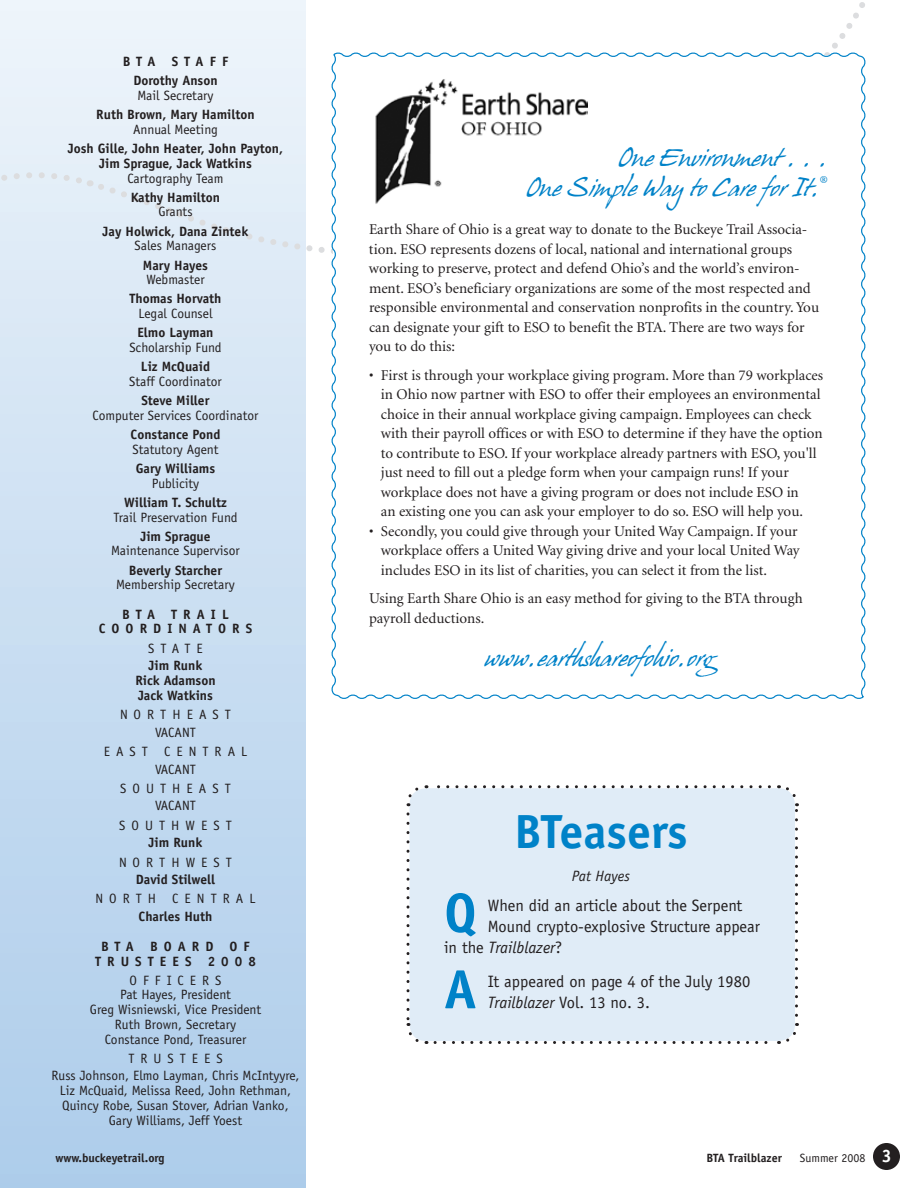
<style>
.page{position:relative;width:918px;height:1188px;background:#fff}
.page>*{position:absolute;margin:0;border:0;box-sizing:border-box;transform-origin:0 0}
.t1{font:700 55.2px "Officina Sans";color:#0082c8}
.t2{font:700 48px "Officina Sans";letter-spacing:-.02em;color:#0082c8}
.t3{font:22.5px/30px "Hans Hand";color:#0082c8;text-align:right}
.t4{font:16.5px/21px "Officina Sans";color:#231f20}
.t5{font:italic 16.5px "Officina Sans";color:#231f20}
.t6{font:15px/19.5px "Minion";color:#231f20}
.t7{font:italic 15px "Officina Sans";color:#231f20}
.t8{font:13.5px/17.7px "Officina Sans";color:#231f20}
.t9{font:700 13.5px/14.7px "Officina Sans";color:#231f20}
.t10{font:700 13.5px/14.7px "Officina Sans";letter-spacing:.45em;color:#231f20}
.t11{font:700 12px "Officina Sans";color:#231f20}
.t12{font:12px "Officina Sans";color:#231f20}
.s1{font-style:normal}
.s2{font-style:italic}
</style>
<div class="page">
<div style="left:0;top:0;width:306px;height:1188px;background:linear-gradient(to bottom,#edf4fa,#acccea)"></div>
<div style="left:873px;top:1143px;width:27px;height:27px;background:#231f20;border-radius:50%"></div>
<svg style="left:183px;top:0;width:682px;height:343px"></svg>
<div style="left:0;top:172px;width:182px;height:48px;background:#e3eef8"></div>
<div style="left:408px;top:787px;width:388px;height:255px;background:#e0ecf7;border-radius:18px"></div>
<svg style="left:406px;top:814px;width:21px;height:230px"></svg>
<svg style="left:435px;top:1023px;width:364px;height:21px"></svg>
<svg style="left:778px;top:785px;width:20px;height:230px"></svg>
<svg style="left:406px;top:785px;width:363px;height:21px"></svg>
<svg style="left:330px;top:51px;width:536px;height:648px"></svg>
<img style="left:340px;top:77px;width:127px;height:129px">
<img style="left:461px;top:87px;width:126px;height:56px">
<p class="t9" style="left:123px;top:54px;width:51px">BTA Sta</p>
<p class="t9" style="left:133px;top:52px;width:96px;line-height:19.2px;text-indent:76px">f f<br>Dorothy Anson</p>
<p class="t8" style="left:137px;top:87px;width:78px">Mail Secretary</p>
<p class="t9" style="left:96px;top:107px;width:160px">Ruth Brown, Mary H amilton</p>
<p class="t8" style="left:133px;top:121px;width:86px">Annual Meeting</p>
<p class="t9" style="left:68px;top:141px;width:217px;text-align:center">Josh Gille, John H eater, John Payton,<br>Jim Sprague, Jack Watkins</p>
<p class="t8" style="left:127px;top:169px;width:98px">Cartography Team</p>
<p class="t9" style="left:131px;top:190px;width:91px">Kathy H amilton</p>
<p class="t8" style="left:158px;top:203px;width:36px">Grants</p>
<p class="t9" style="left:103px;top:224px;width:147px">Jay H olwick, Dana Zintek</p>
<p class="t8" style="left:135px;top:237px;width:83px">Sales Managers</p>
<p class="t9" style="left:143px;top:257px;width:66px">Mary H ayes</p>
<p class="t8" style="left:146px;top:271px;width:60px">Webmaster</p>
<p class="t9" style="left:129px;top:291px;width:94px">Thomas H orvath</p>
<p class="t8" style="left:138px;top:305px;width:76px">Legal Counsel</p>
<p class="t9" style="left:138px;top:325px;width:77px">Elmo Layman</p>
<p class="t8" style="left:129px;top:339px;width:94px">Scholarship Fund</p>
<p class="t9" style="left:141px;top:359px;width:71px">Liz McQuaid</p>
<p class="t8" style="left:129px;top:373px;width:94px">Staff Coordinator</p>
<p class="t9" style="left:141px;top:393px;width:69px">Steve Miller</p>
<p class="t8" style="left:92px;top:406px;width:168px">Computer Services Coordinator</p>
<p class="t9" style="left:131px;top:427px;width:91px">Constance Pond</p>
<p class="t8" style="left:132px;top:440px;width:88px">Statutory Agent</p>
<p class="t9" style="left:136px;top:461px;width:81px">Gary Williams</p>
<p class="t8" style="left:152px;top:474px;width:49px">Publicity</p>
<p class="t9" style="left:124px;top:495px;width:104px">William T. Schultz</p>
<p class="t8" style="left:113px;top:508px;width:126px">Trail Preservation Fund</p>
<p class="t9" style="left:140px;top:529px;width:72px">Jim Sprague</p>
<p class="t8" style="left:111px;top:542px;width:130px">Maintenance Supervisor</p>
<p class="t9" style="left:129px;top:563px;width:95px">Beverly Starcher</p>
<p class="t8" style="left:116px;top:576px;width:120px">Membership Secretary</p>
<p class="t9" style="left:99px;top:607px;width:97px;text-indent:23px">BTA Trail<br>C oordi</p>
<p class="t9" style="left:178px;top:621px;width:28px">n ator</p>
<p class="t9" style="left:246px;top:621px;width:8px">s</p>
<p class="t8" style="left:148px;top:639px;width:24px">S tat</p>
<p class="t8" style="left:196px;top:639px;width:8px">e</p>
<p class="t9" style="left:135px;top:658px;width:82px;text-align:center">Jim Runk<br>Rick Adamson<br>Jack Watkins</p>
<p class="t8" style="left:120px;top:706px;width:51px">North</p>
<p class="t8" style="left:155px;top:706px;width:56px;text-indent:31px">e ast<br>VACANT</p>
<p class="t8" style="left:104px;top:742px;width:12px">East</p>
<p class="t8" style="left:155px;top:742px;width:94px;text-indent:9px">Cent ral<br>VACANT</p>
<p class="t8" style="left:120px;top:779px;width:38px">South</p>
<p class="t8" style="left:187px;top:779px;width:24px">e ast</p>
<p class="t8" style="left:119px;top:796px;width:50px;line-height:19.2px;text-indent:36px">Vacant<br>Southw</p>
<p class="t8" style="left:201px;top:816px;width:23px">e st</p>
<p class="t9" style="left:149px;top:835px;width:55px">Jim Runk</p>
<p class="t8" style="left:119px;top:853px;width:53px">Northw</p>
<p class="t8" style="left:201px;top:853px;width:23px">e st</p>
<p class="t9" style="left:136px;top:872px;width:81px">David Stilwell</p>
<p class="t8" style="left:96px;top:890px;width:51px">North</p>
<p class="t8" style="left:172px;top:890px;width:85px">Cent ral</p>
<p class="t9" style="left:139px;top:909px;width:75px">Charles H uth</p>
<p class="t9" style="left:101px;top:939px;width:76px">BTA Board</p>
<p class="t10" style="left:95px;top:939px;width:162px;text-indent:135px">o f<br>Tr ustees 2008</p>
<p class="t8" style="left:129px;top:971px;width:12px">Offic</p>
<p class="t8" style="left:190px;top:971px;width:32px">ers</p>
<p class="t8" style="left:120px;top:986px;width:112px">Pat Hayes, President</p>
<p class="t8" style="left:90px;top:1001px;width:173px">Greg Wisniewski, Vice President</p>
<p class="t8" style="left:115px;top:1015px;width:123px">Ruth Brown, Secretary</p>
<p class="t8" style="left:105px;top:1030px;width:143px">Constance Pond, Treasurer</p>
<p class="t8" style="left:128px;top:1049px;width:37px">Trust</p>
<p class="t8" style="left:52px;top:1049px;width:249px;text-indent:140px">ees<br>Russ Johnson, Elmo Layman, Chris McIntyyre,</p>
<p class="t8" style="left:60px;top:1083px;width:233px;line-height:14.7px;text-align:center">Liz McQuaid, Melissa Reed, John Rethman,<br>Quincy Robe, Susan Stover, Adrian Vanko,<br>Gary Williams, Jeff Yoest</p>
<h3 class="t3" style="left:527px;top:143px;width:303px">One Environment . . .<br>One Simple Way to Care for It.<sup>®</sup></h3>
<p class="t6" style="left:369px;top:220px;width:440px">Earth Share of Ohio is a great way to donate to the Buckeye Trail Associa&shy;tion. ESO</p>
<p class="t6" style="left:369px;top:240px;width:452px;text-indent:61px">represents dozens of local, national and international groups working to preserve, protect and defend Ohio’s and the world’s environ&shy;ment. ESO’s beneficiary organizations are some of the most respected and responsible environmental and conservation nonprofits in the country. You can designate your gift to ESO</p>
<p class="t6" style="left:553px;top:318px;width:253px">to benefit the BTA. There are two ways for</p>
<p class="t6" style="left:369px;top:337px;width:88px">you to do this:</p>
<p class="t6" style="left:381px;top:366px;width:444px;text-indent:-12px">• First is through your workplace giving program. More than 79 workplaces in Ohio now partner with ESO</p>
<p class="t6" style="left:381px;top:385px;width:441px;text-indent:188px">to offer their employees an environmental choice in their annual workplace giving campaign. Employees can check with their payroll offices or with ESO</p>
<p class="t6" style="left:381px;top:424px;width:443px;text-indent:227px">to determine if they have the option to contribute to ESO. If your workplace already partners with ESO, you'll just need to fill out a pledge form when your campaign runs! If your workplace does not have a giving program or does not include ESO</p>
<p class="t6" style="left:787px;top:483px;width:14px">in</p>
<p class="t6" style="left:381px;top:502px;width:321px">an existing one you can ask your employer to do so. ESO</p>
<p class="t6" style="left:722px;top:502px;width:82px">will help you.</p>
<p class="t6" style="left:381px;top:522px;width:421px;text-indent:-12px">• S econdly, you could give through your United Way Campaign. If your workplace offers a United Way giving drive and your local United Way includes ESO</p>
<p class="t6" style="left:369px;top:556px;width:435px;line-height:28.5px;text-indent:95px">in its list of charities, you can select it from the list.<br>Using Earth Share Ohio is an easy method for giving to the BTA through</p>
<p class="t6" style="left:369px;top:609px;width:117px">payroll deductions.</p>
<h3 class="t3" style="left:484px;top:643px;width:242px">www.earthshareofohio.org</h3>
<h2 class="t2" style="left:514px;top:802px;width:175px">BTeasers</h2>
<p class="t7" style="left:572px;top:867px;width:60px">Pat Hayes</p>
<h1 class="t1" style="left:444px;top:879px;width:34px">Q</h1>
<p class="t4" style="left:488px;top:895px;width:256px">When did an article about the Serpent</p>
<p class="t4" style="left:488px;top:916px;width:274px">Mound crypto-explosive Structure appear</p>
<p class="t5" style="left:444px;top:938px;width:120px"><span class="s1">in the</span> Trailblazer<span class="s1">?</span></p>
<h1 class="t1" style="left:444px;top:955px;width:34px">A</h1>
<p class="t4" style="left:488px;top:971px;width:264px">It appeared on page 4 of the July 1980<br><span class="s2">Trailblazer</span> Vol. 13 no. 3.</p>
<p class="t11" style="left:56px;top:1151px;width:111px">www.buckeyetrail.org</p>
<p class="t11" style="left:707px;top:1151px;width:77px">BTA Trailblazer</p>
<p class="t12" style="left:800px;top:1151px;width:67px">Summer 2008</p>
</div>
